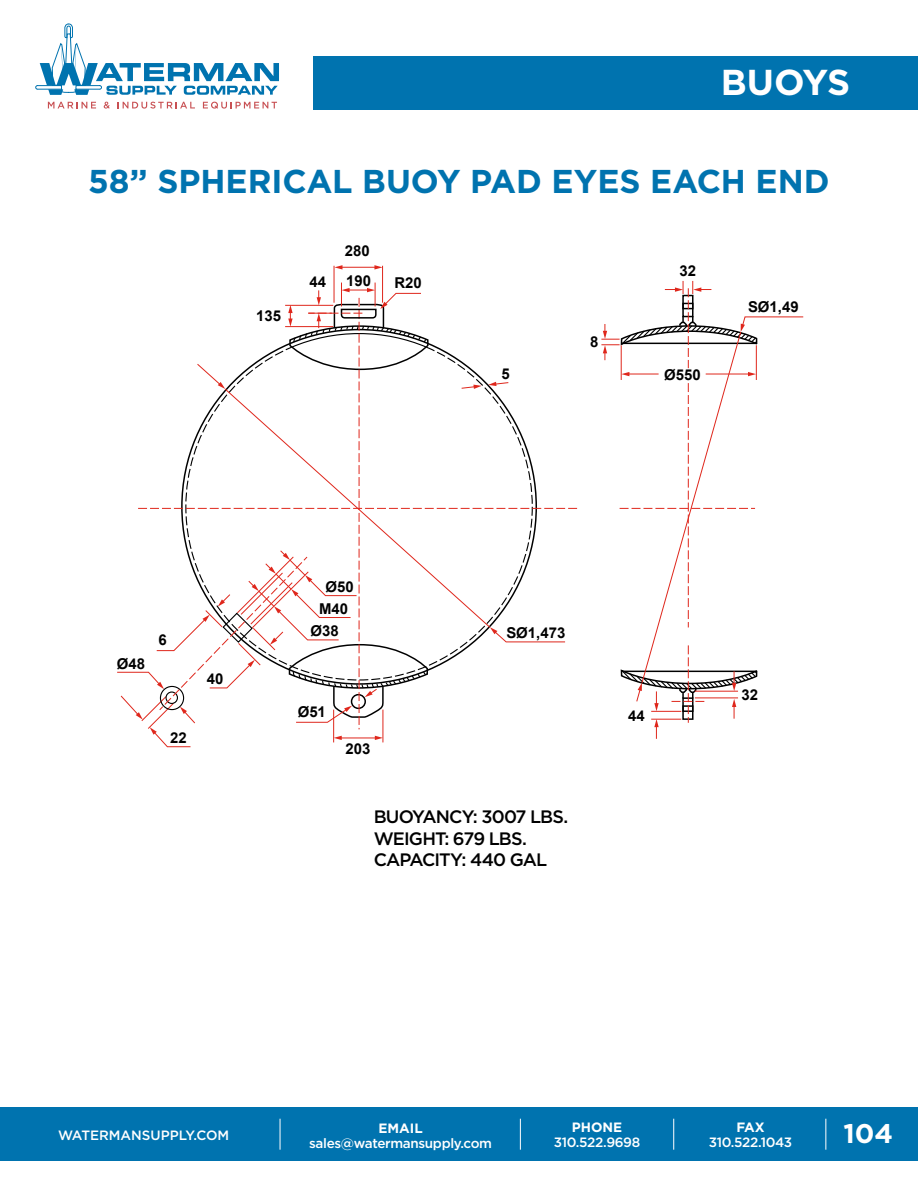
<style>
.page{position:relative;width:918px;height:1188px;background:#fff}
.page>*{position:absolute;margin:0;border:0;box-sizing:border-box;transform-origin:0 0}
.t1{font:700 36px "Gotham";letter-spacing:-.02em;color:#fff}
.t2{font:700 33px "Gotham";letter-spacing:-.005em;color:#0073af}
.t3{font:700 27px "Gotham";color:#fff}
.t4{font:500 18px/21.6px "Gotham";letter-spacing:-.05em;color:#000}
.t5{font:700 15px "Arial";color:#000}
.t6{font:500 13.5px "Gotham";letter-spacing:-.025em;color:#fff}
.t7{font:500 13.5px "Gotham";color:#fff}
.t8{font:700 13.5px "Gotham";color:#fff}
</style>
<div class="page">
<div style="left:313px;top:56px;width:605px;height:54px;background:#0073af"></div>
<svg style="left:35px;top:24px;width:244px;height:85px"></svg>
<div style="left:0;top:1107px;width:918px;height:54px;background:#0073af"></div>
<hr style="left:825px;top:1119px;width:1px;height:31px;background:#fff">
<hr style="left:673px;top:1119px;width:1px;height:31px;background:#fff">
<hr style="left:520px;top:1119px;width:1px;height:31px;background:#fff">
<hr style="left:280px;top:1119px;width:1px;height:31px;background:#fff">
<hr style="left:341px;top:267px;width:35px;height:1px;background:#df271c">
<svg style="left:374px;top:265px;width:9px;height:5px"></svg>
<svg style="left:334px;top:265px;width:8px;height:5px"></svg>
<hr style="left:334px;top:266px;width:1px;height:37px;background:#df271c">
<hr style="left:382px;top:266px;width:1px;height:37px;background:#df271c">
<svg style="left:117px;top:283px;width:461px;height:464px"></svg>
<svg style="left:601px;top:281px;width:203px;height:458px"></svg>
<h1 class="t1" style="left:721px;top:62px;width:131px">BUOYS</h1>
<h2 class="t2" style="left:88px;top:162px;width:743px">58” SPHERICAL BUOY PAD EYES EACH END</h2>
<p class="t5" style="left:256px;top:306px;width:26px">135</p>
<p class="t5" style="left:345px;top:241px;width:26px">280</p>
<p class="t5" style="left:310px;top:272px;width:18px">44</p>
<p class="t5" style="left:346px;top:271px;width:26px">190</p>
<p class="t5" style="left:395px;top:273px;width:29px">R20</p>
<p class="t5" style="left:501px;top:363px;width:10px">5</p>
<p class="t5" style="left:590px;top:332px;width:10px">8</p>
<p class="t5" style="left:680px;top:261px;width:18px">32</p>
<p class="t5" style="left:664px;top:364px;width:38px">Ø550</p>
<p class="t5" style="left:748px;top:297px;width:52px">SØ1,49</p>
<p class="t5" style="left:117px;top:653px;width:30px">Ø48</p>
<p class="t5" style="left:159px;top:630px;width:10px">6</p>
<p class="t5" style="left:170px;top:728px;width:18px">22</p>
<p class="t5" style="left:207px;top:669px;width:18px">40</p>
<p class="t5" style="left:325px;top:576px;width:30px">Ø50</p>
<p class="t5" style="left:319px;top:598px;width:31px">M40</p>
<p class="t5" style="left:311px;top:621px;width:30px">Ø38</p>
<p class="t5" style="left:298px;top:702px;width:30px">Ø51</p>
<p class="t5" style="left:346px;top:739px;width:26px">203</p>
<p class="t5" style="left:506px;top:622px;width:60px">SØ1,473</p>
<p class="t4" style="left:374px;top:806px;width:196px">BUOYANCY: 3007 LBS.<br>WEIGHT: 679 LBS.<br>CAPACITY: 440 GAL</p>
<p class="t5" style="left:628px;top:706px;width:18px">44</p>
<p class="t5" style="left:741px;top:685px;width:18px">32</p>
<p class="t7" style="left:58px;top:1127px;width:173px">WATERMANSUPPLY.COM</p>
<p class="t8" style="left:378px;top:1120px;width:46px">EMAIL</p>
<p class="t6" style="left:309px;top:1134px;width:184px">sales@watermansupply.com</p>
<p class="t8" style="left:572px;top:1120px;width:52px">PHONE</p>
<p class="t6" style="left:554px;top:1134px;width:88px">310.522.9698</p>
<p class="t8" style="left:737px;top:1120px;width:30px">FAX</p>
<p class="t6" style="left:709px;top:1134px;width:85px">310.522.1043</p>
<h3 class="t3" style="left:843px;top:1118px;width:51px">104</h3>
</div>
